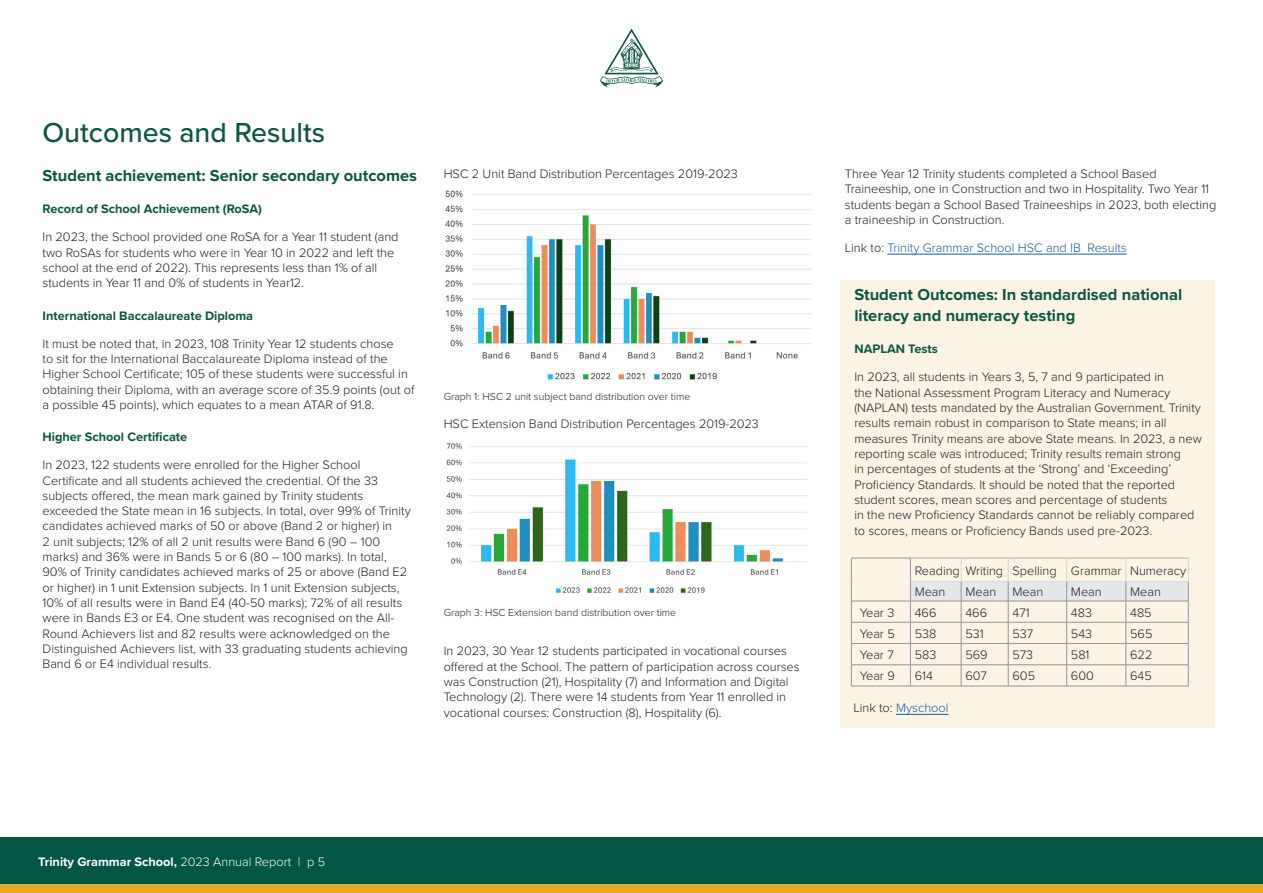
<style>
.page{position:relative;width:1263px;height:893px;background:#fff}
.page>*{position:absolute;margin:0;border:0;box-sizing:border-box;transform-origin:0 0}
.header_3{font:500 28.5px "Proxima Nova";color:#0d5642}
.header_6_-_updated{font:700 16.5px/21px "Proxima Nova";color:#0d5642}
.Content{font:300 12.75px/15.3px "Proxima Nova";color:#231f20}
.Bold_Green-_updated{font:700 12.75px "Proxima Nova";color:#0d5642}
.Content-2{font:300 12.75px "Proxima Nova";color:#175d9e}
.t1{font:700 12.75px "Proxima Nova";color:#fff}
.t2{font:300 10.5px "Proxima Nova";color:#231f20}
.s1{color:#231f20}
.s2{font-weight:300}
</style>
<div class="page">
<div style="left:0;top:837px;width:1263px;height:52px;background:#025643"></div>
<div style="left:0;top:884px;width:1263px;height:9px;background:#e3aa23"></div>
<svg style="left:600px;top:29px;width:63px;height:59px"></svg>
<img style="left:445px;top:190px;width:366px;height:190px">
<img style="left:446px;top:443px;width:361px;height:150px">
<div style="left:840px;top:281px;width:375px;height:447px;background:#fbf4e5"></div>
<hr style="left:851px;top:622px;width:59px;height:1px;background:#939598">
<hr style="left:851px;top:643px;width:59px;height:1px;background:#939598">
<hr style="left:851px;top:664px;width:59px;height:1px;background:#939598">
<hr style="left:851px;top:686px;width:59px;height:1px;background:#939598">
<hr style="left:910px;top:686px;width:51px;height:1px;background:#939598">
<hr style="left:961px;top:686px;width:47px;height:1px;background:#939598">
<hr style="left:1008px;top:686px;width:59px;height:1px;background:#939598">
<hr style="left:1067px;top:686px;width:59px;height:1px;background:#939598">
<hr style="left:1126px;top:686px;width:62px;height:1px;background:#939598">
<hr style="left:851px;top:558px;width:59px;height:1px;background:#939598">
<svg style="left:851px;top:558px;width:1px;height:128px"></svg>
<svg style="left:910px;top:558px;width:279px;height:128px"></svg>
<hr style="left:851px;top:601px;width:59px;height:1px;background:#939598">
<hr style="left:896px;top:714px;width:52px;height:1px;background:#175d9e">
<hr style="left:887px;top:254px;width:240px;height:1px;background:#175d9e">
<p class="header_3" style="left:43px;top:111px;width:284px">Outcomes and Results</p>
<p class="header_6_-_updated" style="left:43px;top:165px;width:376px">Student achievement: Senior secondary outcomes</p>
<p class="Bold_Green-_updated" style="left:43px;top:200px;width:221px">Record of School Achievement (RoSA)</p>
<p class="Content" style="left:43px;top:229px;width:358px">In 2023, the School provided one RoSA for a Year 11 student (and two RoSAs for students who were in Year 10 in 2022 and left the school at the end of 2022). This represents less than 1% of all students in Year 11 and 0% of students in Year12.</p>
<p class="Bold_Green-_updated" style="left:43px;top:306px;width:212px">International Baccalaureate Diploma</p>
<p class="Content" style="left:43px;top:335px;width:373px">It must be noted that, in 2023, 108 Trinity Year 12 students chose<br>to sit for the International Baccalaureate Diploma instead of the Higher School Certificate; 105 of these students were successful in obtaining their Diploma, with an average score of 35.9 points (out of a possible 45 points), which equates to a mean ATAR of 91.8.</p>
<p class="Bold_Green-_updated" style="left:43px;top:427px;width:146px">Higher School Certificate</p>
<p class="Content" style="left:43px;top:457px;width:370px">In 2023, 122 students were enrolled for the Higher School Certificate and all students achieved the credential. Of the 33 subjects offered, the mean mark gained by Trinity students exceeded the State mean in 16 subjects. In total, over 99% of Trinity candidates achieved marks of 50 or above (Band 2 or higher) in<br>2 unit subjects; 12% of all 2 unit results were Band 6 (90 – 100 marks) and 36% were in Bands 5 or 6 (80 – 100 marks). In total, 90% of Trinity candidates achieved marks of 25 or above (Band E2 or higher) in 1 unit Extension subjects. In 1 unit Extension subjects, 10% of all results were in Band E4 (40-50 marks); 72% of all results were in Bands E3 or E4. One student was recognised on the All-Round Achievers list and 82 results were acknowledged on the Distinguished Achievers list, with 33 graduating students achieving Band 6 or E4 individual results.</p>
<p class="Content" style="left:444px;top:165px;width:296px">HSC 2 Unit Band Distribution Percentages 2019-2023</p>
<p class="t2" style="left:444px;top:388px;width:248px">Graph 1: HSC 2 unit subject band distribution over time</p>
<p class="Content" style="left:444px;top:415px;width:317px">HSC Extension Band Distribution Percentages 2019-2023</p>
<p class="t2" style="left:444px;top:605px;width:234px">Graph 3: HSC Extension band distribution over time</p>
<p class="Content" style="left:444px;top:643px;width:357px">In 2023, 30 Year 12 students participated in vocational courses offered at the School. The pattern of participation across courses was Construction (21), Hospitality (7) and Information and Digital Technology (2). There were 14 students from Year 11 enrolled in vocational courses: Construction (8), Hospitality (6).</p>
<p class="Content" style="left:845px;top:165px;width:373px">Three Year 12 Trinity students completed a School Based Traineeship, one in Construction and two in Hospitality. Two Year 11 students began a School Based Traineeships in 2023, both electing a traineeship in Construction.</p>
<p class="Content-2" style="left:845px;top:238px;width:283px"><span class="s1">Link to:</span> Trinity Grammar School HSC and IB Results</p>
<p class="header_6_-_updated" style="left:854px;top:284px;width:329px">Student Outcomes: In standardised national literacy and numeracy testing</p>
<p class="Bold_Green-_updated" style="left:854px;top:340px;width:85px">NAPLAN Tests</p>
<p class="Content" style="left:854px;top:369px;width:349px">In 2023, all students in Years 3, 5, 7 and 9 participated in<br>the National Assessment Program Literacy and Numeracy (NAPLAN) tests mandated by the Australian Government. Trinity results remain robust in comparison to State means; in all measures Trinity means are above State means. In 2023, a new reporting scale was introduced; Trinity results remain strong<br>in percentages of students at the ‘Strong’ and ‘Exceeding’ Proficiency Standards. It should be noted that the reported student scores, mean scores and percentage of students<br>in the new Proficiency Standards cannot be reliably compared to scores, means or Proficiency Bands used pre-2023.</p>
<p class="Content" style="left:915px;top:562px;width:90px">Reading Writing</p>
<p class="Content" style="left:1012px;top:562px;width:46px">Spelling</p>
<p class="Content" style="left:1071px;top:562px;width:52px">Grammar</p>
<p class="Content" style="left:1130px;top:562px;width:58px">Numeracy</p>
<p class="Content" style="left:915px;top:583px;width:32px">Mean</p>
<p class="Content" style="left:965px;top:583px;width:32px">Mean</p>
<p class="Content" style="left:1012px;top:583px;width:32px">Mean</p>
<p class="Content" style="left:1071px;top:583px;width:32px">Mean</p>
<p class="Content" style="left:1130px;top:583px;width:32px">Mean</p>
<p class="Content" style="left:860px;top:604px;width:36px">Year 3</p>
<p class="Content" style="left:915px;top:604px;width:23px">466</p>
<p class="Content" style="left:965px;top:604px;width:23px">466</p>
<p class="Content" style="left:1012px;top:604px;width:19px">471</p>
<p class="Content" style="left:1071px;top:604px;width:23px">483</p>
<p class="Content" style="left:1130px;top:604px;width:23px">485</p>
<p class="Content" style="left:860px;top:625px;width:36px">Year 5</p>
<p class="Content" style="left:915px;top:625px;width:23px">538</p>
<p class="Content" style="left:965px;top:625px;width:20px">531</p>
<p class="Content" style="left:1012px;top:625px;width:22px">537</p>
<p class="Content" style="left:1071px;top:625px;width:23px">543</p>
<p class="Content" style="left:1130px;top:625px;width:24px">565</p>
<p class="Content" style="left:860px;top:647px;width:35px">Year 7</p>
<p class="Content" style="left:915px;top:647px;width:23px">583</p>
<p class="Content" style="left:965px;top:647px;width:24px">569</p>
<p class="Content" style="left:1012px;top:647px;width:22px">573</p>
<p class="Content" style="left:1071px;top:647px;width:20px">581</p>
<p class="Content" style="left:1130px;top:647px;width:24px">622</p>
<p class="Content" style="left:860px;top:668px;width:36px">Year 9</p>
<p class="Content" style="left:915px;top:668px;width:20px">614</p>
<p class="Content" style="left:965px;top:668px;width:23px">607</p>
<p class="Content" style="left:1012px;top:668px;width:24px">605</p>
<p class="Content" style="left:1071px;top:668px;width:24px">600</p>
<p class="Content" style="left:1130px;top:668px;width:23px">645</p>
<p class="Content-2" style="left:853px;top:698px;width:97px"><span class="s1">Link to:</span> Myschool</p>
<p class="t1" style="left:38px;top:852px;width:288px">Trinity Grammar School, <span class="s2">2023 Annual Report | p 5</span></p>
</div>
